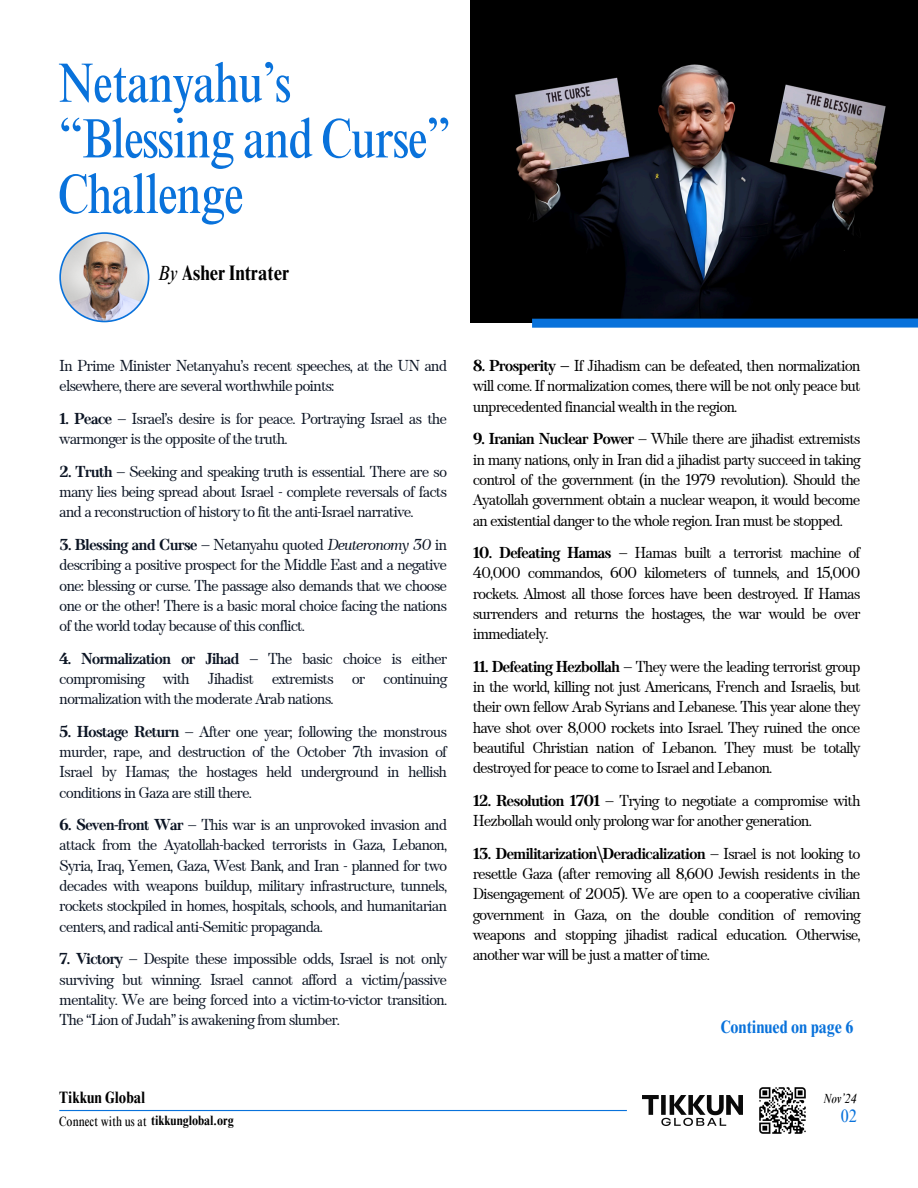
<style>
.page{position:relative;width:918px;height:1188px;background:#fff}
.page>*{position:absolute;margin:0;border:0;box-sizing:border-box;transform-origin:0 0}
.t1{font:condensed 55.95px/55.7px "Times NRMT Pro";letter-spacing:-.02em;color:#0972db}
.t2{font:700 condensed 21px "Times NRMT Pro";color:#000}
.t3{font:700 condensed 18px "Times NRMT Pro";color:#0972db}
.t4{font:condensed 18px "Times NRMT Pro";color:#0972db}
.t5{font:700 condensed 16.5px "Times NRMT Pro";color:#000}
.t6{font:15.75px/20.2px "TT Barrels";letter-spacing:-.065em;color:#0c1524;text-align:justify}
.t7{font:15.75px/20.2px "TT Barrels";letter-spacing:-.065em;color:#000;text-align:justify}
.t8{font:700 condensed 13.5px "Times NRMT Pro";color:#000}
.t9{font:italic condensed 13.5px "Times NRMT Pro";color:#000}
.s1{font-weight:400;font-style:italic}
.s2{font-weight:700}
.s3{font-style:italic}
.s4{font-weight:400}
</style>
<div class="page">
<img style="left:59px;top:232px;width:90px;height:90px">
<hr style="left:59px;top:1110px;width:568px;height:1px;background:#0972db">
<img style="left:642px;top:1096px;width:100px;height:30px">
<img style="left:759px;top:1087px;width:47px;height:47px">
<img style="left:470px;top:0;width:448px;height:323px">
<div style="left:532px;top:319px;width:386px;height:9px;background:#0972db"></div>
<h4 class="t1" style="left:58px;top:62px;width:395px">Netanyahu’s “Blessing and Curse”<br>Challenge</h4>
<h4 class="t2" style="left:158px;top:265px;width:133px"><span class="s1">By</span> Asher Intrater</h4>
<h4 class="t6" style="left:59px;top:357px;width:389px">In Prime Minister Netanyahu’s recent speeches, at the UN and elsewhere, there are several worthwhile points:</h4>
<p class="t6" style="left:59px;top:409px;width:389px"><span class="s2">1. Peace</span> – Israel’s desire is for peace. Portraying Israel as the warmonger is the opposite of the truth.</p>
<h4 class="t6" style="left:59px;top:462px;width:389px"><span class="s2">2. Truth</span> – Seeking and speaking truth is essential. There are so many lies being spread about Israel - complete reversals of facts and a reconstruction of history to fit the anti-Israel narrative.</h4>
<h4 class="t6" style="left:59px;top:535px;width:389px"><span class="s2">3. Blessing and Curse</span> – Netanyahu quoted <span class="s3">Deuteronomy 30</span> in describing a positive prospect for the Middle East and a negative one: blessing or curse. The passage also demands that we choose one or the other! There is a basic moral choice facing the nations of the world today because of this conflict.</h4>
<h4 class="t6" style="left:59px;top:649px;width:389px"><span class="s2">4. Normalization or Jihad</span> – The basic choice is either compromising with Jihadist extremists or continuing normalization with the moderate Arab nations.</h4>
<p class="t6" style="left:59px;top:722px;width:389px"><span class="s2">5. Hostage Return</span> – After one year; following the monstrous murder, rape, and destruction of the October 7th invasion of Israel by Hamas; the hostages held underground in hellish conditions in Gaza are still there.</p>
<h3 class="t6" style="left:59px;top:816px;width:389px"><span class="s2">6. Seven-front War</span> – This war is an unprovoked invasion and attack from the Ayatollah-backed terrorists in Gaza, Lebanon, Syria, Iraq, Yemen, Gaza, West Bank, and Iran - planned for two decades with weapons buildup, military infrastructure, tunnels, rockets stockpiled in homes, hospitals, schools, and humanitarian centers, and radical anti-Semitic propaganda.</h3>
<h3 class="t6" style="left:59px;top:950px;width:389px"><span class="s2">7. Victory</span> – Despite these impossible odds, Israel is not only surviving but winning. Israel cannot afford a victim/passive mentality. We are being forced into a victim-to-victor transition.<br>The “Lion of Judah” is awakening from slumber.</h3>
<h5 class="t5" style="left:59px;top:1091px;width:87px">Tikkun Global</h5>
<p class="t8" style="left:59px;top:1116px;width:176px"><span class="s4">Connect with us at</span> tikkunglobal.org</p>
<p class="t7" style="left:473px;top:357px;width:389px"><span class="s2">8. Prosperity –</span> If Jihadism can be defeated, then normalization will come. If normalization comes, there will be not only peace but unprecedented financial wealth in the region.</p>
<h4 class="t7" style="left:473px;top:430px;width:389px"><span class="s2">9. Iranian Nuclear Power</span> – While there are jihadist extremists in many nations, only in Iran did a jihadist party succeed in taking control of the government (in the 1979 revolution). Should the Ayatollah government obtain a nuclear weapon, it would become an existential danger to the whole region. Iran must be stopped.</h4>
<p class="t7" style="left:473px;top:543px;width:389px"><span class="s2">10. Defeating Hamas</span> – Hamas built a terrorist machine of 40,000 commandos, 600 kilometers of tunnels, and 15,000 rockets. Almost all those forces have been destroyed. If Hamas surrenders and returns the hostages, the war would be over immediately.</p>
<p class="t7" style="left:473px;top:657px;width:389px"><span class="s2">11. Defeating Hezbollah</span> – They were the leading terrorist group in the world, killing not just Americans, French and Israelis, but their own fellow Arab Syrians and Lebanese. This year alone they have shot over 8,000 rockets into Israel. They ruined the once beautiful Christian nation of Lebanon. They must be totally destroyed for peace to come to Israel and Lebanon.</p>
<h4 class="t7" style="left:473px;top:791px;width:389px"><span class="s2">12. Resolution 1701</span> – Trying to negotiate a compromise with<br>Hezbollah would only prolong war for another generation.</h4>
<h4 class="t7" style="left:473px;top:844px;width:389px"><span class="s2">13. Demilitarization\Deradicalization</span> – Israel is not looking to resettle Gaza (after removing all 8,600 Jewish residents in the Disengagement of 2005). We are open to a cooperative civilian government in Gaza, on the double condition of removing weapons and stopping jihadist radical education. Otherwise, another war will be just a matter of time.</h4>
<p class="t3" style="left:721px;top:1021px;width:134px">Continued on page 6</p>
<h4 class="t9" style="left:824px;top:1093px;width:35px">Nov’24</h4>
<p class="t4" style="left:841px;top:1109px;width:18px">02</p>
</div>
